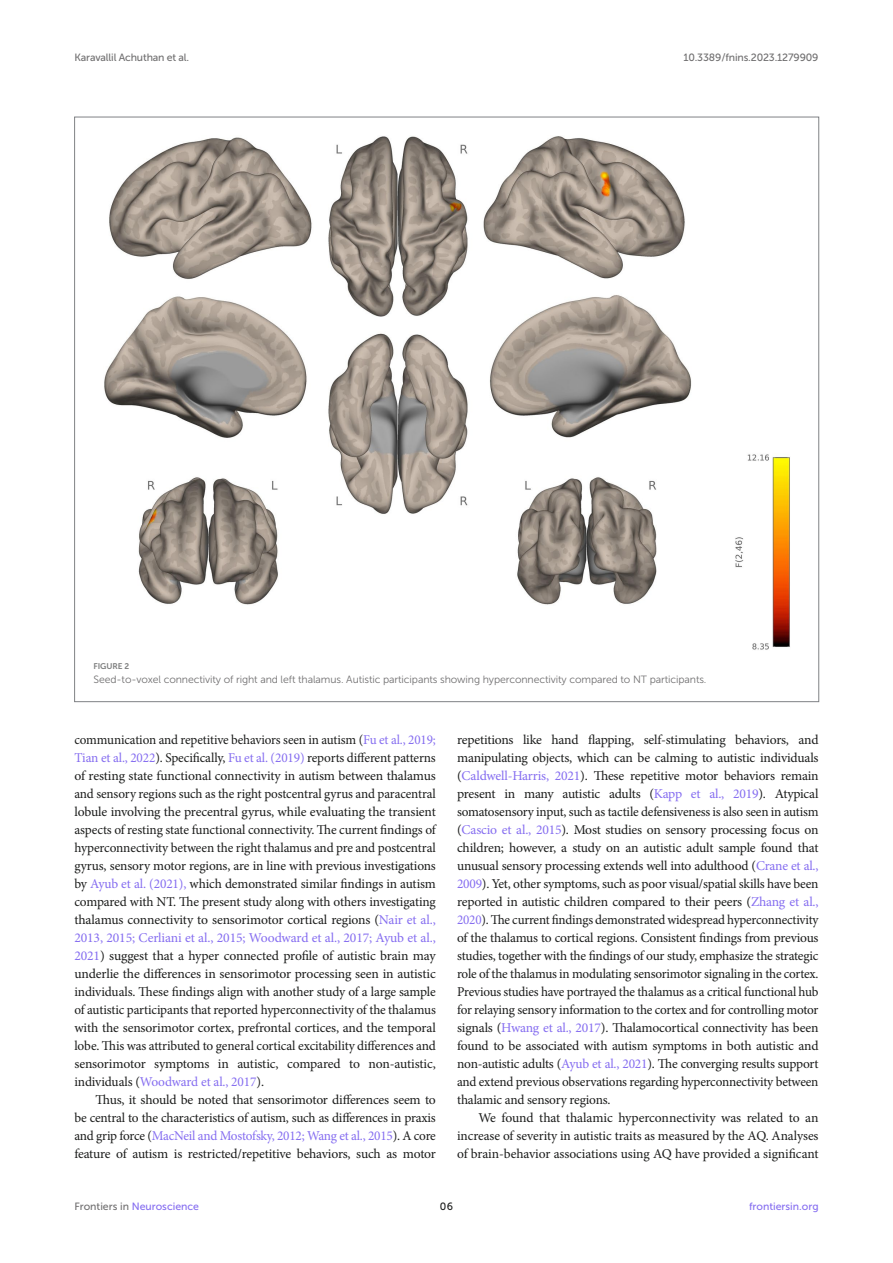
<style>
.page{position:relative;width:893px;height:1263px;background:#fff}
.page>*{position:absolute;margin:0;border:0;box-sizing:border-box;transform-origin:0 0}
.TEXT{font:13.5px/18px "Minion Pro";letter-spacing:-.015em;color:#1b1c1b;text-align:justify}
.FIG_LEG{font:10.5px "Museo Sans 300";letter-spacing:-.01em;color:#706f70}
.t1{font:10.5px "Museo Sans 500";letter-spacing:-.015em;color:#706f70}
.t2{font:10.5px "Museo Sans 500";color:#856df0}
.t3{font:10.5px "Museo Sans 500";color:#1b1c1b}
.FIG_HD{font:8.25px "Museo Sans 700";letter-spacing:-.01em;color:#7e7f7f}
.s1{color:#856df0}
.s2{color:#706f70}
</style>
<div class="page">
<img style="left:104px;top:136px;width:686px;height:514px">
<p class="t1" style="left:74px;top:51px;width:116px">Karavallil Achuthan et al.</p>
<p class="t1" style="left:683px;top:51px;width:136px">10.3389/fnins.2023.1279909</p>
<p class="FIG_HD" style="left:94px;top:662px;width:37px">FIGURE 2</p>
<p class="FIG_LEG" style="left:94px;top:673px;width:614px">Seed-to-voxel connectivity of right and left thalamus. Autistic participants showing hyperconnectivity compared to NT participants.</p>
<p class="TEXT" style="left:74px;top:731px;width:363px">communication and repetitive behaviors seen in autism (<span class="s1">Fu et al., 2019; Tian et al., 2022</span>). Specifically, <span class="s1">Fu et al. (2019)</span> reports different patterns of resting state functional connectivity in autism between thalamus and sensory regions such as the right postcentral gyrus and paracentral lobule involving the precentral gyrus, while evaluating the transient aspects of resting state functional connectivity. The current findings of hyperconnectivity between the right thalamus and pre and postcentral gyrus, sensory motor regions, are in line with previous investigations by <span class="s1">Ayub et al. (2021),</span> which demonstrated similar findings in autism compared with NT. The present study along with others investigating thalamus connectivity to sensorimotor cortical regions (<span class="s1">Nair et al., 2013, 2015; Cerliani et al., 2015; Woodward et al., 2017; Ayub et al., 2021</span>) suggest that a hyper connected profile of autistic brain may underlie the differences in sensorimotor processing seen in autistic individuals. These findings align with another study of a large sample of autistic participants that reported hyperconnectivity of the thalamus with the sensorimotor cortex, prefrontal cortices, and the temporal lobe. This was attributed to general cortical excitability differences and sensorimotor symptoms in autistic, compared to non-autistic, individuals (<span class="s1">Woodward et al., 2017</span>).</p>
<p class="TEXT" style="left:74px;top:1091px;width:363px;text-indent:21px">Thus, it should be noted that sensorimotor differences seem to be central to the characteristics of autism, such as differences in praxis and grip force (<span class="s1">MacNeil and Mostofsky, 2012; Wang et al., 2015</span>). A core feature of autism is restricted/repetitive behaviors, such as motor</p>
<p class="TEXT" style="left:457px;top:731px;width:363px">repetitions like hand flapping, self-stimulating behaviors, and manipulating objects, which can be calming to autistic individuals (<span class="s1">Caldwell-Harris, 2021</span>). These repetitive motor behaviors remain present in many autistic adults (<span class="s1">Kapp et al., 2019</span>). Atypical somatosensory input, such as tactile defensiveness is also seen in autism (<span class="s1">Cascio et al., 2015</span>). Most studies on sensory processing focus on children; however, a study on an autistic adult sample found that unusual sensory processing extends well into adulthood (<span class="s1">Crane et al., 2009</span>). Yet, other symptoms, such as poor visual/spatial skills have been reported in autistic children compared to their peers (<span class="s1">Zhang et al., 2020</span>). The current findings demonstrated widespread hyperconnectivity of the thalamus to cortical regions. Consistent findings from previous studies, together with the findings of our study, emphasize the strategic role of the thalamus in modulating sensorimotor signaling in the cortex.<br>Previous studies have portrayed the thalamus as a critical functional hub for relaying sensory information to the cortex and for controlling motor signals (<span class="s1">Hwang et al., 2017</span>). Thalamocortical connectivity has been found to be associated with autism symptoms in both autistic and non-autistic adults (<span class="s1">Ayub et al., 2021</span>). The converging results support and extend previous observations regarding hyperconnectivity between thalamic and sensory regions.</p>
<p class="TEXT" style="left:457px;top:1109px;width:363px;text-indent:21px">We found that thalamic hyperconnectivity was related to an increase of severity in autistic traits as measured by the AQ. Analyses of brain-behavior associations using AQ have provided a significant</p>
<p class="t2" style="left:74px;top:1200px;width:126px"><span class="s2">Frontiers in</span> Neuroscience</p>
<p class="t3" style="left:440px;top:1200px;width:15px">06</p>
<p class="t2" style="left:749px;top:1200px;width:71px">frontiersin.org</p>
</div>
